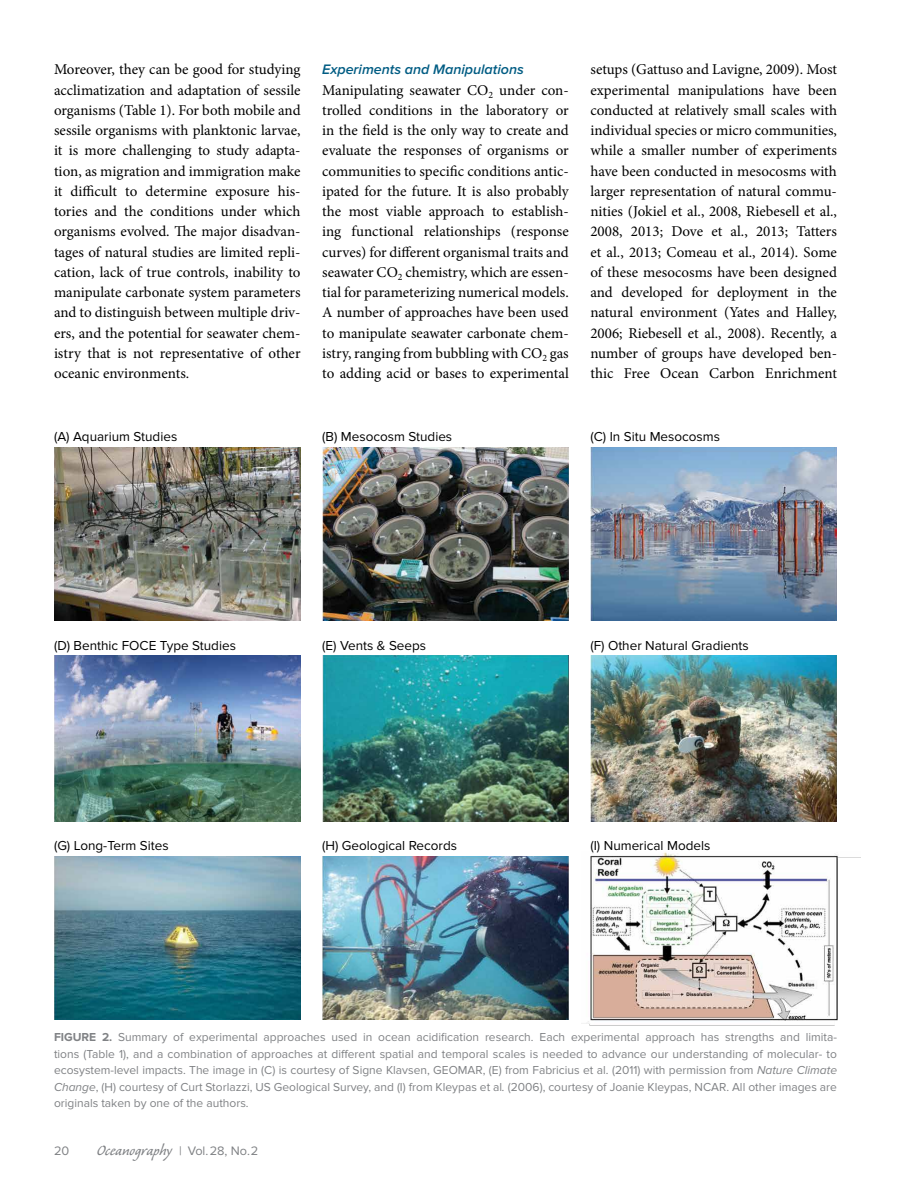
<style>
.page{position:relative;width:918px;height:1188px;background:#fff}
.page>*{position:absolute;margin:0;border:0;box-sizing:border-box;transform-origin:0 0}
.t1{font:18.75px "Caliban";color:#808285}
.t2{font:15px/20.2px "Minion Pro";color:#000;text-align:justify}
.t3{font:italic 600 14.25px "Proxima Nova";color:#005c83}
.t4{font:13.5px "Proxima Nova";color:#000}
.t5{font:12.75px "Proxima Nova";color:#808285}
.t6{font:12px/16.5px "Proxima Nova";color:#808285;text-align:justify}
.s1{font-weight:700}
.s2{font-style:italic}
.s3{font-family:"Proxima Nova";font-size:12.75px}
</style>
<div class="page">
<img style="left:581px;top:852px;width:279px;height:174px">
<img style="left:590px;top:656px;width:247px;height:165px">
<img style="left:590px;top:447px;width:247px;height:174px">
<img style="left:322px;top:447px;width:247px;height:174px">
<img style="left:54px;top:447px;width:247px;height:174px">
<img style="left:322px;top:656px;width:247px;height:165px">
<img style="left:54px;top:656px;width:247px;height:165px">
<img style="left:322px;top:856px;width:247px;height:163px">
<img style="left:54px;top:856px;width:247px;height:163px">
<p class="t2" style="left:54px;top:59px;width:248px">Moreover, they can be good for studying acclimatization and adaptation of sessile organisms (Table 1). For both mobile and sessile organisms with planktonic larvae, it is more challenging to study adapta&shy;tion, as migration and immigration make it difficult to determine exposure his&shy;tories and the conditions under which organisms evolved. The major disadvan&shy;tages of natural studies are limited repli&shy;cation, lack of true controls, inability to manipulate carbonate system parameters and to distinguish between multiple driv&shy;ers, and the potential for seawater chem&shy;istry that is not representative of other oceanic environments.</p>
<p class="t3" style="left:322px;top:62px;width:203px">Experiments and Manipulations</p>
<p class="t2" style="left:322px;top:80px;width:248px">Manipulating seawater CO<sub>2</sub> under con&shy;trolled conditions in the laboratory or in the field is the only way to create and evaluate the responses of organisms or communities to specific conditions antic&shy;ipated for the future. It is also probably the most viable approach to establish&shy;ing functional relationships (response curves) for different organismal traits and seawater CO<sub>2</sub> chemistry, which are essen&shy;tial for parameterizing numerical models.<br>A number of approaches have been used to manipulate seawater carbonate chem&shy;istry, ranging from bubbling with CO<sub>2</sub> gas to adding acid or bases to experimental</p>
<p class="t2" style="left:590px;top:59px;width:248px">setups (Gattuso and Lavigne, 2009). Most experimental manipulations have been conducted at relatively small scales with individual species or micro communities, while a smaller number of experiments have been conducted in mesocosms with larger representation of natural commu&shy;nities (Jokiel et al., 2008, Riebesell et al., 2008, 2013; Dove et al., 2013; Tatters et al., 2013; Comeau et al., 2014). Some of these mesocosms have been designed and developed for deployment in the natural environment (Yates and Halley, 2006; Riebesell et al., 2008). Recently, a number of groups have developed ben&shy;thic Free Ocean Carbon Enrichment</p>
<p class="t4" style="left:54px;top:429px;width:125px">(A) Aquarium Studies</p>
<p class="t4" style="left:322px;top:429px;width:132px">(B) Mesocosm Studies</p>
<p class="t4" style="left:590px;top:429px;width:131px">(C) In Situ Mesocosms</p>
<p class="t4" style="left:54px;top:638px;width:183px">(D) Benthic FOCE Type Studies</p>
<p class="t4" style="left:322px;top:638px;width:105px">(E) Vents &amp; Seeps</p>
<p class="t4" style="left:590px;top:638px;width:160px">(F) Other Natural Gradients</p>
<p class="t4" style="left:54px;top:838px;width:116px">(G) Long-Term Sites</p>
<p class="t4" style="left:322px;top:838px;width:136px">(H) Geological Records</p>
<p class="t4" style="left:590px;top:838px;width:122px">(I) Numerical Models</p>
<p class="t6" style="left:54px;top:1029px;width:785px"><span class="s1">FIGURE 2.</span> Summary of experimental approaches used in ocean acidification research. Each experimental approach has strengths and limita&shy;tions (Table 1), and a combination of approaches at different spatial and temporal scales is needed to advance our understanding of molecular- to ecosystem-level impacts. The image in (C) is courtesy of Signe Klavsen, GEOMAR, (E) from Fabricius et al. (2011) with permission from <span class="s2">Nature Climate Change</span>, (H) courtesy of Curt Storlazzi, US Geological Survey, and (I) from Kleypas et al<span class="s2">.</span> (2006), courtesy of Joanie Kleypas, NCAR. All other images are originals taken by one of the authors.</p>
<p class="t5" style="left:54px;top:1143px;width:17px">20</p>
<p class="t1" style="left:97px;top:1141px;width:163px">Oceanography <span class="s3">| Vol.28, No.2</span></p>
</div>
